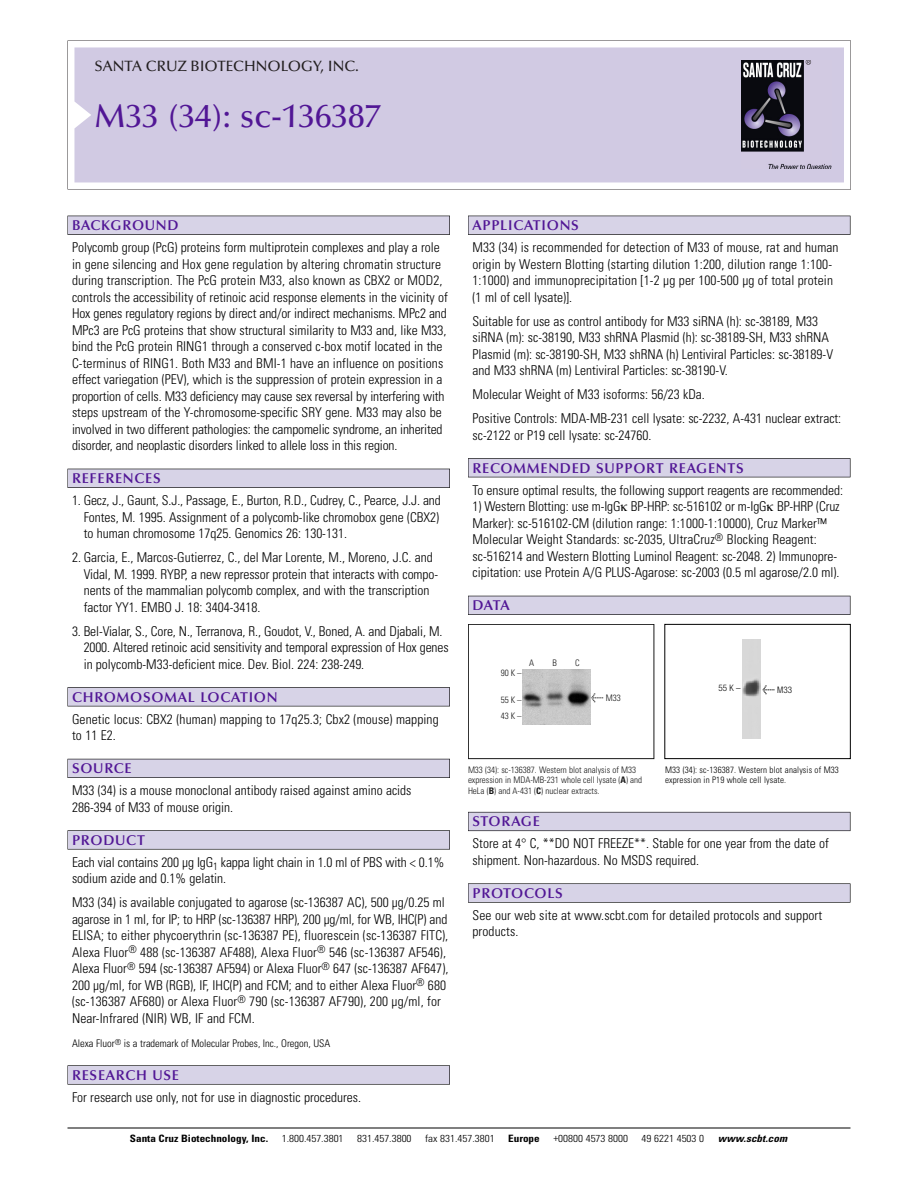
<style>
.page{position:relative;width:918px;height:1188px;background:#fff}
.page>*{position:absolute;margin:0;border:0;box-sizing:border-box;transform-origin:0 0}
.t1{font:500 33px "Optima";color:#511695}
.t2{font:500 15px "Optima";color:#231f20}
.t3{font:600 14.25px "Optima";letter-spacing:.05em;color:#511695}
.t4{font:300 condensed 13.5px/16.5px "Univers";color:#000}
.t5{font:300 condensed 10.5px "Univers";color:#000}
.t6{font:300 condensed 10.2px "Univers";color:#000;scale:1.1 1}
.t7{font:700 condensed 10.2px "Univers";color:#000;scale:1.1 1}
.t8{font:italic 700 condensed 10.2px "Univers";letter-spacing:.005em;color:#000;scale:1.1 1}
.t9{font:9px/10.5px "Univers Condensed Light+ZWWFPQ";color:#191919}
.t10{font:300 condensed 9px/10.5px "Univers";letter-spacing:.015em;color:#000}
.t11{font:300 condensed 9px "Helvetica Neue";color:#000}
.s1{font-family:"Meta Plus Book Roman+DWEULF";font-size:10.5px}
.s2{font-family:"Univers Condensed Bold+RQTTSV"}
.s3{font-family:"Meta Plus";font-weight:400;font-stretch:normal;font-size:10.5px}
</style>
<div class="page">
<svg style="left:68px;top:40px;width:783px;height:149px"></svg>
<div style="left:74px;top:47px;width:770px;height:135px;background:#d1cae3"></div>
<img style="left:741px;top:60px;width:90px;height:108px">
<div style="left:68px;top:216px;width:382px;height:19px;background:#525155"></div>
<div style="left:68px;top:216px;width:381px;height:18px;background:#d7d3e7"></div>
<div style="left:68px;top:469px;width:382px;height:19px;background:#515055"></div>
<div style="left:68px;top:469px;width:381px;height:18px;background:#d7d3e7"></div>
<div style="left:68px;top:687px;width:382px;height:19px;background:#545357"></div>
<div style="left:68px;top:688px;width:381px;height:18px;background:#d7d3e7"></div>
<div style="left:68px;top:759px;width:382px;height:19px;background:#54535a"></div>
<div style="left:68px;top:759px;width:381px;height:18px;background:#d7d3e7"></div>
<svg style="left:68px;top:830px;width:382px;height:20px"></svg>
<div style="left:68px;top:831px;width:381px;height:18px;background:#d7d3e7"></div>
<div style="left:68px;top:1065px;width:382px;height:20px;background:#626263"></div>
<div style="left:68px;top:1066px;width:381px;height:18px;background:#d7d3e7"></div>
<div style="left:468px;top:216px;width:382px;height:19px;background:#525155"></div>
<div style="left:468px;top:216px;width:382px;height:18px;background:#d7d3e7"></div>
<div style="left:468px;top:458px;width:382px;height:19px;background:#525155"></div>
<div style="left:468px;top:459px;width:382px;height:18px;background:#d7d3e7"></div>
<div style="left:468px;top:596px;width:382px;height:19px;background:#525158"></div>
<div style="left:468px;top:596px;width:382px;height:18px;background:#d7d3e7"></div>
<div style="left:468px;top:812px;width:382px;height:19px;background:#66646e"></div>
<div style="left:468px;top:812px;width:382px;height:18px;background:#d7d3e7"></div>
<div style="left:468px;top:883px;width:382px;height:20px;background:#666"></div>
<div style="left:468px;top:884px;width:382px;height:18px;background:#d7d3e7"></div>
<hr style="left:68px;top:1128px;width:782px;height:1px;background:#000">
<div style="left:664px;top:624px;width:187px;height:135px;border:1px solid #000"></div>
<img style="left:743px;top:639px;width:17px;height:99px">
<div style="left:468px;top:624px;width:186px;height:135px;border:1px solid #191919"></div>
<img style="left:523px;top:669px;width:67px;height:55px">
<p class="t2" style="left:94px;top:61px;width:266px">SANTA CRUZ BIOTECHNOLOGY, INC.</p>
<h1 class="t1" style="left:94px;top:103px;width:288px">M33 (34): sc-136387</h1>
<p class="t3" style="left:72px;top:219px;width:108px">BACKGROUND</p>
<p class="t4" style="left:72px;top:240px;width:377px">Polycomb group (PcG) proteins form multiprotein complexes and play a role in gene silencing and Hox gene regulation by altering chromatin structure during transcription. The PcG protein M33, also known as CBX2 or MOD2, controls the accessibility of retinoic acid response elements in the vicinity of Hox genes regulatory regions by direct and/or indirect mechanisms. MPc2 and MPc3 are PcG proteins that show structural similarity to M33 and, like M33, bind the PcG protein RING1 through a conserved c-box motif located in the C-terminus of RING1. Both M33 and BMI-1 have an influence on positions effect variegation (PEV), which is the suppression of protein expression in a proportion of cells. M33 deficiency may cause sex reversal by interfering with steps upstream of the Y-chromosome-specific SRY gene. M33 may also be involved in two different pathologies: the campomelic syndrome, an inherited disorder, and neoplastic disorders linked to allele loss in this region.</p>
<p class="t3" style="left:72px;top:473px;width:90px">REFERENCES</p>
<p class="t4" style="left:84px;top:493px;width:359px;text-align:justify;text-indent:-12px">1. Gecz, J., Gaunt, S.J., Passage, E., Burton, R.D., Cudrey, C., Pearce, J.J. and Fontes, M. 1995. Assignment of a polycomb-like chromobox gene (CBX2) to human chromosome 17q25. Genomics 26: 130-131.</p>
<p class="t4" style="left:84px;top:550px;width:356px;text-indent:-12px">2. Garcia, E., Marcos-Gutierrez, C., del Mar Lorente, M., Moreno, J.C. and Vidal, M. 1999. RYBP, a new repressor protein that interacts with compo&shy;nents of the mammalian polycomb complex, and with the transcription factor YY1. EMBO J. 18: 3404-3418.</p>
<p class="t4" style="left:84px;top:624px;width:366px;text-indent:-12px">3. Bel-Vialar, S., Core, N., Terranova, R., Goudot, V., Boned, A. and Djabali, M.<br>2000. Altered retinoic acid sensitivity and temporal expression of Hox genes in polycomb-M33-deficient mice. Dev. Biol. 224: 238-249.</p>
<p class="t3" style="left:72px;top:691px;width:207px">CHROMOSOMAL LOCATION</p>
<p class="t4" style="left:72px;top:712px;width:368px">Genetic locus: CBX2 (human) mapping to 17q25.3; Cbx2 (mouse) mapping to 11 E2.</p>
<p class="t3" style="left:72px;top:763px;width:61px">SOURCE</p>
<p class="t4" style="left:72px;top:783px;width:341px">M33 (34) is a mouse monoclonal antibody raised against amino acids<br>286-394 of M33 of mouse origin.</p>
<p class="t3" style="left:72px;top:834px;width:74px">PRODUCT</p>
<p class="t4" style="left:72px;top:855px;width:374px">Each vial contains 200 µg IgG<sub>1</sub> kappa light chain in 1.0 ml of PBS with &lt; 0.1% sodium azide and 0.1% gelatin.</p>
<p class="t4" style="left:72px;top:895px;width:378px">M33 (34) is available conjugated to agarose (sc-136387 AC), 500 µg/0.25 ml agarose in 1 ml, for IP; to HRP (sc-136387 HRP), 200 µg/ml, for WB, IHC(P) and ELISA; to either phycoerythrin (sc-136387 PE), fluorescein (sc-136387 FITC), Alexa Fluor<sup>®</sup> 488 (sc-136387 AF488), Alexa Fluor<sup>®</sup> 546 (sc-136387 AF546), Alexa Fluor<sup>®</sup> 594 (sc-136387 AF594) or Alexa Fluor<sup>®</sup> 647 (sc-136387 AF647), 200 µg/ml, for WB (RGB), IF, IHC(P) and FCM; and to either Alexa Fluor<sup>®</sup> 680 (sc-136387 AF680) or Alexa Fluor<sup>®</sup> 790 (sc-136387 AF790), 200 µg/ml, for Near-Infrared (NIR) WB, IF and FCM.</p>
<p class="t5" style="left:72px;top:1039px;width:260px">Alexa Fluor<sup>®</sup> is a trademark of Molecular Probes, Inc., Oregon, USA</p>
<p class="t3" style="left:72px;top:1069px;width:109px">RESEARCH USE</p>
<p class="t4" style="left:72px;top:1090px;width:290px">For research use only, not for use in diagnostic procedures.</p>
<p class="t3" style="left:473px;top:219px;width:108px">APPLICATIONS</p>
<p class="t4" style="left:473px;top:240px;width:368px">M33 (34) is recommended for detection of M33 of mouse, rat and human origin by Western Blotting (starting dilution 1:200, dilution range 1:100- 1:1000) and immunoprecipitation [1-2 µg per 100-500 µg of total protein (1 ml of cell lysate)].</p>
<p class="t4" style="left:473px;top:314px;width:362px">Suitable for use as control antibody for M33 siRNA (h): sc-38189, M33 siRNA (m): sc-38190, M33 shRNA Plasmid (h): sc-38189-SH, M33 shRNA Plasmid (m): sc-38190-SH, M33 shRNA (h) Lentiviral Particles: sc-38189-V and M33 shRNA (m) Lentiviral Particles: sc-38190-V.</p>
<p class="t4" style="left:473px;top:383px;width:370px;line-height:24px">Molecular Weight of M33 isoforms: 56/23 kDa.<br>Positive Controls: MDA-MB-231 cell lysate: sc-2232, A-431 nuclear extract:</p>
<p class="t4" style="left:473px;top:428px;width:181px">sc-2122 or P19 cell lysate: sc-24760.</p>
<p class="t3" style="left:473px;top:462px;width:273px">RECOMMENDED SUPPORT REAGENTS</p>
<p class="t4" style="left:473px;top:483px;width:372px">To ensure optimal results, the following support reagents are recommended:</p>
<p class="t4" style="left:473px;top:499px;width:369px">1) Western Blotting: use m-IgG BP-HRP: sc-516102 or m-IgG BP-HRP (Cruz Marker): sc-516102-CM (dilution range: 1:1000-1:10000), Cruz Marker™ Molecular Weight Standards: sc-2035, UltraCruz<sup>®</sup> Blocking Reagent: sc-516214 and Western Blotting Luminol Reagent: sc-2048. 2) Immunopre&shy;cipitation: use Protein A/G PLUS-Agarose: sc-2003 (0.5 ml agarose/2.0 ml).</p>
<p class="t3" style="left:473px;top:600px;width:39px">DATA</p>
<p class="t9" style="left:529px;top:658px;width:7px">A</p>
<p class="t9" style="left:553px;top:658px;width:6px">B</p>
<p class="t9" style="left:575px;top:658px;width:6px">C</p>
<p class="t9" style="left:501px;top:669px;width:22px">90K–</p>
<p class="t9" style="left:501px;top:693px;width:22px;line-height:16px">55K–<br>43K–</p>
<p class="t9" style="left:591px;top:694px;width:31px"><span class="s1">&lt;</span> M33</p>
<p class="t9" style="left:468px;top:765px;width:176px">M33 (34): sc-136387. Western blot analysis of M33 expression in MDA-MB-231 whole cell lysate (<span class="s2">A</span>) and<br>HeLa (<span class="s2">B</span>) and A-431 (<span class="s2">C</span>) nuclear extracts.</p>
<p class="t11" style="left:719px;top:685px;width:24px">55K–</p>
<p class="t11" style="left:762px;top:686px;width:31px"><span class="s3">&lt;</span> M33</p>
<p class="t10" style="left:665px;top:765px;width:175px">M33 (34): sc-136387. Western blot analysis of M33 expression in P19 whole cell lysate.</p>
<p class="t3" style="left:473px;top:816px;width:69px">STORAGE</p>
<p class="t4" style="left:473px;top:836px;width:358px">Store at 4° C, **DO NOT FREEZE**. Stable for one year from the date of shipment. Non-hazardous. No MSDS required.</p>
<p class="t3" style="left:473px;top:887px;width:92px">PROTOCOLS</p>
<p class="t4" style="left:473px;top:908px;width:351px">See our web site at www.scbt.com for detailed protocols and support products.</p>
<p class="t7" style="left:130px;top:1135px;width:127px">Santa Cruz Biotechnology, Inc.</p>
<p class="t6" style="left:282px;top:1135px;width:58px">1.800.457.3801</p>
<p class="t6" style="left:357px;top:1135px;width:51px">831.457.3800</p>
<p class="t6" style="left:425px;top:1135px;width:65px">fax 831.457.3801</p>
<p class="t7" style="left:508px;top:1135px;width:30px">Europe</p>
<p class="t6" style="left:553px;top:1135px;width:69px">+00800 4573 8000</p>
<p class="t6" style="left:642px;top:1135px;width:58px">49 6221 4503 0</p>
<p class="t8" style="left:718px;top:1135px;width:64px">www.scbt.com</p>
</div>
